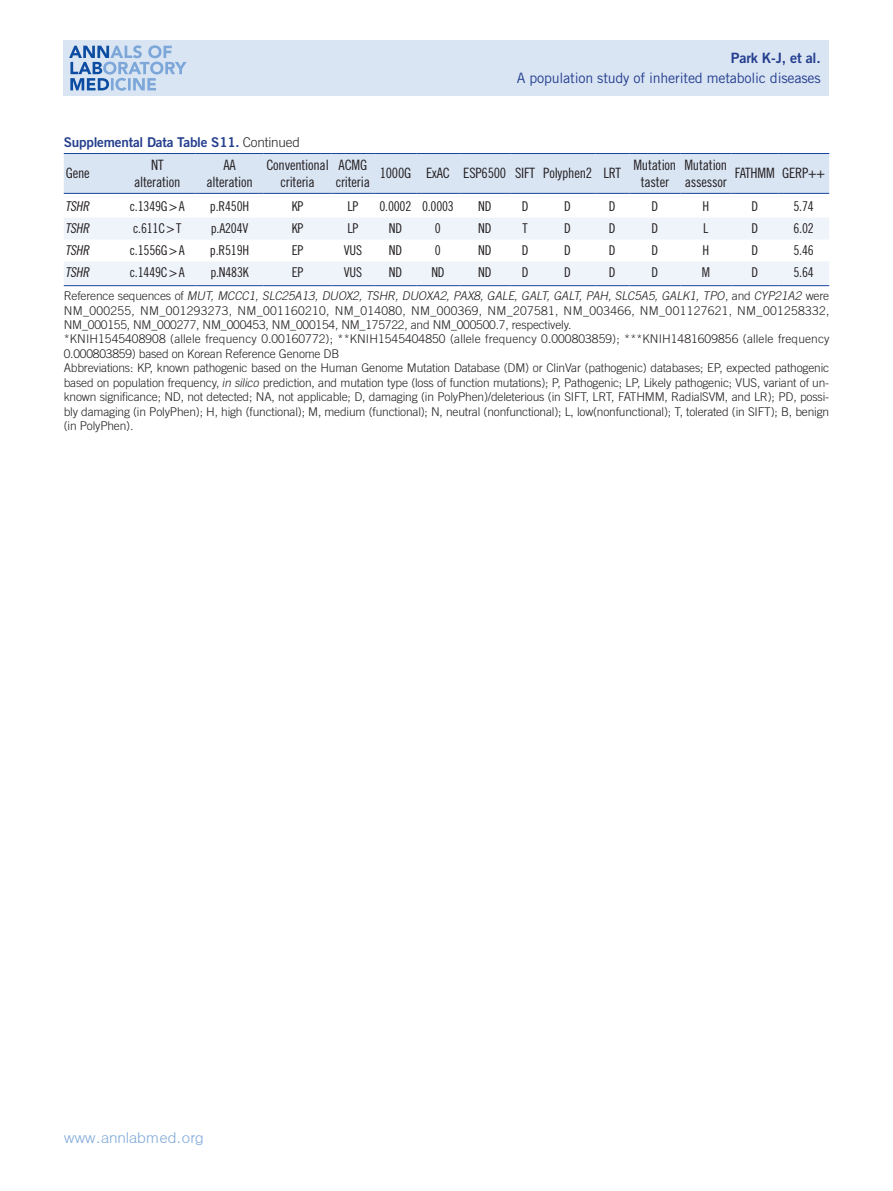
<style>
.page{position:relative;width:893px;height:1191px;background:#fff}
.page>*{position:absolute;margin:0;border:0;box-sizing:border-box;transform-origin:0 0}
.t1{font:15px "Dotum";letter-spacing:-.02em;color:#7ca7d8}
.표머리글{font:14.25px/17.1px "Trade Gothic LT Std Cn 18";letter-spacing:-.015em;color:#231f20;text-align:center}
.t2{font:14.25px "Trade Gothic LT Std";letter-spacing:-.015em;color:#253f8e}
.t3{font:14.25px "Trade Gothic LT Std Bd 2";letter-spacing:-.015em;color:#253f8e}
.표본문{font:13.5px "Trade Gothic LT Std Cn 18";letter-spacing:-.015em;color:#231f20}
.표제목_그림설명{font:13.5px "Trade Gothic LT Std Bd 2";letter-spacing:-.015em;color:#253f8e}
.표본문-2{font:italic 13.5px "Trade Gothic LT Std Cn 18";color:#231f20}
.표_그림_주석{font:300 12px/14.4px "Trade Gothic LT Std";letter-spacing:-.015em;color:#231f20;text-align:justify}
.표_그림_주석-2{font:300 12px/14.4px "Trade Gothic LT Std";letter-spacing:.005em;color:#231f20}
.s1{font-family:"Trade Gothic LT Std";font-weight:300;color:#231f20}
.s2{font-style:italic}
</style>
<div class="page">
<div style="left:64px;top:40px;width:765px;height:56px;background:#dae5f4"></div>
<svg style="left:69px;top:45px;width:118px;height:46px"></svg>
<div style="left:64px;top:154px;width:765px;height:39px;background:#dae5f4"></div>
<svg style="left:64px;top:218px;width:765px;height:67px;fill:#eff4fa"></svg>
<hr style="left:64px;top:153px;width:55px;height:1px;background:#18469d">
<hr style="left:119px;top:153px;width:77px;height:1px;background:#18469d">
<hr style="left:196px;top:153px;width:68px;height:1px;background:#18469d">
<hr style="left:264px;top:153px;width:68px;height:1px;background:#18469d">
<hr style="left:332px;top:153px;width:42px;height:1px;background:#18469d">
<hr style="left:374px;top:153px;width:43px;height:1px;background:#18469d">
<hr style="left:417px;top:153px;width:42px;height:1px;background:#18469d">
<hr style="left:459px;top:153px;width:51px;height:1px;background:#18469d">
<hr style="left:510px;top:153px;width:30px;height:1px;background:#18469d">
<hr style="left:540px;top:153px;width:55px;height:1px;background:#18469d">
<hr style="left:595px;top:153px;width:34px;height:1px;background:#18469d">
<hr style="left:629px;top:153px;width:51px;height:1px;background:#18469d">
<hr style="left:680px;top:153px;width:51px;height:1px;background:#18469d">
<hr style="left:731px;top:153px;width:47px;height:1px;background:#18469d">
<hr style="left:778px;top:153px;width:51px;height:1px;background:#18469d">
<hr style="left:64px;top:193px;width:55px;height:1px;background:#18469d">
<hr style="left:119px;top:193px;width:77px;height:1px;background:#18469d">
<hr style="left:196px;top:193px;width:68px;height:1px;background:#18469d">
<hr style="left:264px;top:193px;width:68px;height:1px;background:#18469d">
<hr style="left:332px;top:193px;width:42px;height:1px;background:#18469d">
<hr style="left:374px;top:193px;width:43px;height:1px;background:#18469d">
<hr style="left:417px;top:193px;width:42px;height:1px;background:#18469d">
<hr style="left:459px;top:193px;width:51px;height:1px;background:#18469d">
<hr style="left:510px;top:193px;width:30px;height:1px;background:#18469d">
<hr style="left:540px;top:193px;width:55px;height:1px;background:#18469d">
<hr style="left:595px;top:193px;width:34px;height:1px;background:#18469d">
<hr style="left:629px;top:193px;width:51px;height:1px;background:#18469d">
<hr style="left:680px;top:193px;width:51px;height:1px;background:#18469d">
<hr style="left:731px;top:193px;width:47px;height:1px;background:#18469d">
<hr style="left:778px;top:193px;width:51px;height:1px;background:#18469d">
<hr style="left:64px;top:285px;width:55px;height:1px;background:#18469d">
<hr style="left:119px;top:285px;width:77px;height:1px;background:#18469d">
<hr style="left:196px;top:285px;width:68px;height:1px;background:#18469d">
<hr style="left:264px;top:285px;width:68px;height:1px;background:#18469d">
<hr style="left:332px;top:285px;width:42px;height:1px;background:#18469d">
<hr style="left:374px;top:285px;width:43px;height:1px;background:#18469d">
<hr style="left:417px;top:285px;width:42px;height:1px;background:#18469d">
<hr style="left:459px;top:285px;width:51px;height:1px;background:#18469d">
<hr style="left:510px;top:285px;width:30px;height:1px;background:#18469d">
<hr style="left:540px;top:285px;width:55px;height:1px;background:#18469d">
<hr style="left:595px;top:285px;width:34px;height:1px;background:#18469d">
<hr style="left:629px;top:285px;width:51px;height:1px;background:#18469d">
<hr style="left:680px;top:285px;width:51px;height:1px;background:#18469d">
<hr style="left:731px;top:285px;width:47px;height:1px;background:#18469d">
<hr style="left:778px;top:285px;width:51px;height:1px;background:#18469d">
<p class="t3" style="left:731px;top:49px;width:91px">Park K-J, et al.</p>
<p class="t2" style="left:517px;top:69px;width:305px">A population study of inherited metabolic diseases</p>
<p class="표제목_그림설명" style="left:64px;top:134px;width:238px">Supplemental Data Table S11. <span class="s1">Continued</span></p>
<p class="표머리글" style="left:66px;top:164px;width:25px">Gene</p>
<p class="표머리글" style="left:151px;top:156px;width:14px">NT</p>
<p class="표머리글" style="left:134px;top:173px;width:48px">alteration</p>
<p class="표머리글" style="left:223px;top:156px;width:14px">AA</p>
<p class="표머리글" style="left:206px;top:173px;width:48px">alteration</p>
<p class="표머리글" style="left:266px;top:156px;width:64px">Conventional criteria</p>
<p class="표머리글" style="left:339px;top:156px;width:30px">ACMG</p>
<p class="표머리글" style="left:336px;top:173px;width:36px">criteria</p>
<p class="표머리글" style="left:380px;top:164px;width:33px">1000G</p>
<p class="표머리글" style="left:426px;top:164px;width:25px">ExAC</p>
<p class="표머리글" style="left:463px;top:164px;width:45px">ESP6500</p>
<p class="표머리글" style="left:515px;top:164px;width:21px">SIFT</p>
<p class="표머리글" style="left:543px;top:164px;width:50px">Polyphen2</p>
<p class="표머리글" style="left:604px;top:164px;width:19px">LRT</p>
<p class="표머리글" style="left:633px;top:156px;width:44px">Mutation</p>
<p class="표머리글" style="left:641px;top:173px;width:30px">taster</p>
<p class="표머리글" style="left:684px;top:156px;width:44px">Mutation</p>
<p class="표머리글" style="left:685px;top:173px;width:44px">assessor</p>
<p class="표머리글" style="left:735px;top:164px;width:41px">FATHMM</p>
<p class="표머리글" style="left:782px;top:164px;width:44px">GERP++</p>
<p class="표본문-2" style="left:65px;top:198px;width:28px">TSHR</p>
<p class="표본문" style="left:130px;top:198px;width:56px">c.1349G&gt;A</p>
<p class="표본문" style="left:210px;top:198px;width:41px">p.R450H</p>
<p class="표본문" style="left:292px;top:198px;width:13px">KP</p>
<p class="표본문" style="left:347px;top:198px;width:13px">LP</p>
<p class="표본문" style="left:379px;top:198px;width:33px">0.0002</p>
<p class="표본문" style="left:422px;top:198px;width:33px">0.0003</p>
<p class="표본문" style="left:478px;top:198px;width:15px">ND</p>
<p class="표본문" style="left:522px;top:198px;width:8px">D</p>
<p class="표본문" style="left:564px;top:198px;width:8px">D</p>
<p class="표본문" style="left:609px;top:198px;width:8px">D</p>
<p class="표본문" style="left:651px;top:198px;width:8px">D</p>
<p class="표본문" style="left:702px;top:198px;width:8px">H</p>
<p class="표본문" style="left:751px;top:198px;width:8px">D</p>
<p class="표본문" style="left:793px;top:198px;width:22px">5.74</p>
<p class="표본문-2" style="left:65px;top:220px;width:28px">TSHR</p>
<p class="표본문" style="left:133px;top:220px;width:50px">c.611C&gt;T</p>
<p class="표본문" style="left:211px;top:220px;width:39px">p.A204V</p>
<p class="표본문" style="left:292px;top:220px;width:13px">KP</p>
<p class="표본문" style="left:347px;top:220px;width:13px">LP</p>
<p class="표본문" style="left:389px;top:220px;width:15px">ND</p>
<p class="표본문" style="left:435px;top:220px;width:7px">0</p>
<p class="표본문" style="left:478px;top:220px;width:15px">ND</p>
<p class="표본문" style="left:522px;top:220px;width:7px">T</p>
<p class="표본문" style="left:564px;top:220px;width:8px">D</p>
<p class="표본문" style="left:609px;top:220px;width:8px">D</p>
<p class="표본문" style="left:651px;top:220px;width:8px">D</p>
<p class="표본문" style="left:703px;top:220px;width:7px">L</p>
<p class="표본문" style="left:751px;top:220px;width:8px">D</p>
<p class="표본문" style="left:793px;top:220px;width:22px">6.02</p>
<p class="표본문-2" style="left:65px;top:242px;width:28px">TSHR</p>
<p class="표본문" style="left:130px;top:242px;width:56px">c.1556G&gt;A</p>
<p class="표본문" style="left:210px;top:242px;width:41px">p.R519H</p>
<p class="표본문" style="left:292px;top:242px;width:13px">EP</p>
<p class="표본문" style="left:344px;top:242px;width:20px">VUS</p>
<p class="표본문" style="left:389px;top:242px;width:15px">ND</p>
<p class="표본문" style="left:435px;top:242px;width:7px">0</p>
<p class="표본문" style="left:478px;top:242px;width:15px">ND</p>
<p class="표본문" style="left:522px;top:242px;width:8px">D</p>
<p class="표본문" style="left:564px;top:242px;width:8px">D</p>
<p class="표본문" style="left:609px;top:242px;width:8px">D</p>
<p class="표본문" style="left:651px;top:242px;width:8px">D</p>
<p class="표본문" style="left:702px;top:242px;width:8px">H</p>
<p class="표본문" style="left:751px;top:242px;width:8px">D</p>
<p class="표본문" style="left:793px;top:242px;width:22px">5.46</p>
<p class="표본문-2" style="left:65px;top:264px;width:28px">TSHR</p>
<p class="표본문" style="left:130px;top:264px;width:56px">c.1449C&gt;A</p>
<p class="표본문" style="left:210px;top:264px;width:40px">p.N483K</p>
<p class="표본문" style="left:292px;top:264px;width:13px">EP</p>
<p class="표본문" style="left:344px;top:264px;width:20px">VUS</p>
<p class="표본문" style="left:389px;top:264px;width:15px">ND</p>
<p class="표본문" style="left:431px;top:264px;width:15px">ND</p>
<p class="표본문" style="left:478px;top:264px;width:15px">ND</p>
<p class="표본문" style="left:522px;top:264px;width:8px">D</p>
<p class="표본문" style="left:564px;top:264px;width:8px">D</p>
<p class="표본문" style="left:609px;top:264px;width:8px">D</p>
<p class="표본문" style="left:651px;top:264px;width:8px">D</p>
<p class="표본문" style="left:702px;top:264px;width:10px">M</p>
<p class="표본문" style="left:751px;top:264px;width:8px">D</p>
<p class="표본문" style="left:793px;top:264px;width:22px">5.64</p>
<p class="표_그림_주석" style="left:64px;top:289px;width:767px">R e fe r e n c e s e q u e n c e s o f <span class="s2">MUT, MCCC1, SLC25A13, DUOX2, TSHR, DUOXA2, PAX8, GALE, GALT, GALT, PAH, SLC5A5, GALK1, TPO</span>, a n d <span class="s2">CYP21A2</span> w e r e NM_000255, NM_001293273, NM_001160210, NM_014080, NM_000369, NM_207581, NM_003466, NM_001127621, NM_001258332, NM_000155, NM_000277, NM_000453, NM_000154, NM_175722, and NM_000500.7, respectively.</p>
<p class="표_그림_주석-2" style="left:64px;top:332px;width:767px">*KNIH1545408908 (allele frequency 0.00160772); **KNIH1545404850 (allele frequency 0.000803859); ***KNIH1481609856 (allele frequency<br>0.000803859) based on Korean Reference Genome DB</p>
<p class="표_그림_주석" style="left:64px;top:361px;width:767px">Abbreviations: KP, known pathogenic based on the Human Genome Mutation Database (DM) or ClinVar (pathogenic) databases; EP, expected pathogenic based on population frequency, <span class="s2">in silico</span> prediction, and mutation type (loss of function mutations); P, Pathogenic; LP, Likely pathogenic; VUS, variant of un&shy;known significance; ND, not detected; NA, not applicable; D, damaging (in PolyPhen)/deleterious (in SIFT, LRT, FATHMM, RadialSVM, and LR); PD, possi&shy;bly damaging (in PolyPhen); H, high (functional); M, medium (functional); N, neutral (nonfunctional); L, low(nonfunctional); T, tolerated (in SIFT); B, benign (in PolyPhen).</p>
<p class="t1" style="left:64px;top:1130px;width:142px">www.annlabmed.org</p>
</div>
